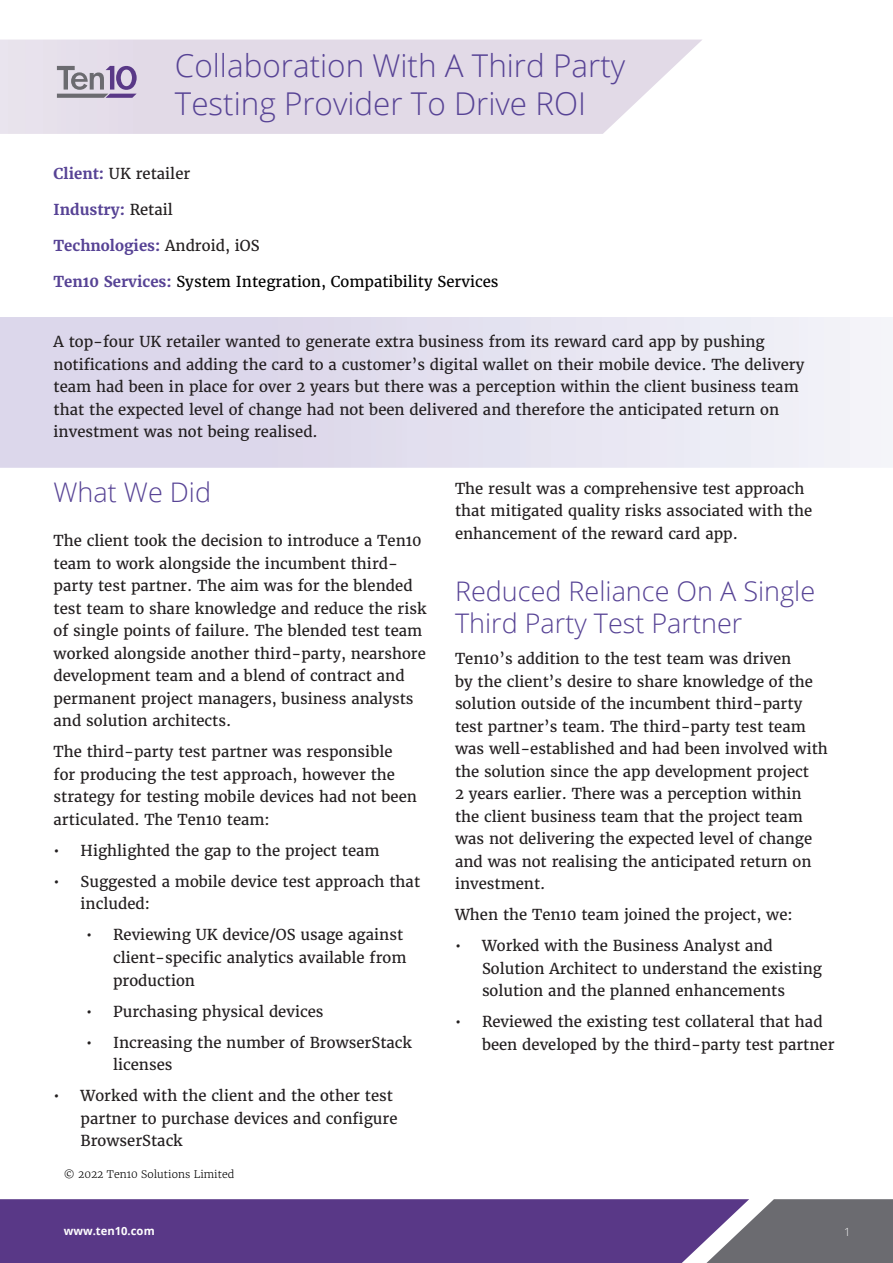
<style>
.page{position:relative;width:893px;height:1263px;background:#fff}
.page>*{position:absolute;margin:0;border:0;box-sizing:border-box;transform-origin:0 0}
.t1{font:300 31.5px "Open Sans";color:#574395}
.t2{font:300 27px/31.5px "Open Sans";color:#574395}
.t3{font:15px/22.5px "Merriweather";color:#231f20}
.t4{font:15px "Merriweather";color:#000}
.t5{font:700 15px "Merriweather";color:#574395}
.t6{font:700 11.25px "Open Sans";color:#fff}
.t7{font:300 11.25px "Open Sans";color:#fff}
.t8{font:300 10.5px "Merriweather";color:#000}
.s1{font-weight:700;color:#574395}
.s2{font-weight:400;color:#231f20}
</style>
<div class="page">
<div style="left:0;top:1199px;width:706px;height:64px;background:#593887"></div>
<svg style="left:706px;top:1199px;width:187px;height:64px;background:#7a7781"></svg>
<div style="left:0;top:317px;width:893px;height:151px;background:linear-gradient(to right,#d7d1e8,#f1f2f8)"></div>
<svg style="left:0;top:40px;width:702px;height:94px;background:#e4dde9"></svg>
<svg style="left:57px;top:66px;width:80px;height:32px;background:#aaa0b7"></svg>
<p class="t1" style="left:175px;top:44px;width:452px">Collaboration With A Third Party</p>
<p class="t1" style="left:175px;top:82px;width:413px">Testing Provider To Drive ROI</p>
<p class="t3" style="left:54px;top:162px;width:138px"><span class="s1">Client:</span> UK retailer</p>
<p class="t5" style="left:54px;top:200px;width:121px">Industry: <span class="s2">Retail</span></p>
<p class="t5" style="left:54px;top:236px;width:208px">Technologies: <span class="s2">Android, iOS</span></p>
<p class="t4" style="left:54px;top:272px;width:446px"><span class="s1">Ten10 Services:</span> System Integration, Compatibility Services</p>
<p class="t3" style="left:54px;top:330px;width:752px">A top-four UK retailer wanted to generate extra business from its reward card app by pushing notifications and adding the card to a customer’s digital wallet on their mobile device. The delivery team had been in place for over 2 years but there was a perception within the client business team that the expected level of change had not been delivered and therefore the anticipated return on investment was not being realised.</p>
<p class="t2" style="left:54px;top:476px;width:159px">What We Did</p>
<p class="t3" style="left:54px;top:530px;width:375px">The client took the decision to introduce a Ten10 team to work alongside the incumbent third&shy;party test partner. The aim was for the blended test team to share knowledge and reduce the risk of single points of failure. The blended test team worked alongside another third-party, nearshore development team and a blend of contract and permanent project managers, business analysts and solution architects.</p>
<p class="t3" style="left:54px;top:741px;width:365px">The third-party test partner was responsible for producing the test approach, however the strategy for testing mobile devices had not been articulated. The Ten10 team:</p>
<p class="t3" style="left:54px;top:839px;width:328px">• Highlighted the gap to the project team</p>
<p class="t3" style="left:81px;top:870px;width:341px;text-indent:-27px">• Suggested a mobile device test approach that included:</p>
<p class="t3" style="left:113px;top:924px;width:295px;text-indent:-27px">• Reviewing UK device/OS usage against client-specific analytics available from production</p>
<p class="t3" style="left:86px;top:1000px;width:239px">• Purchasing physical devices</p>
<p class="t3" style="left:113px;top:1031px;width:300px;text-indent:-27px">• Increasing the number of BrowserStack licenses</p>
<p class="t3" style="left:81px;top:1084px;width:318px;text-indent:-27px">• Worked with the client and the other test partner to purchase devices and configure<br>BrowserStack</p>
<p class="t8" style="left:64px;top:1168px;width:172px">© 2022 Ten10 Solutions Limited</p>
<p class="t3" style="left:455px;top:477px;width:359px">The result was a comprehensive test approach that mitigated quality risks associated with the enhancement of the reward card app.</p>
<p class="t2" style="left:455px;top:575px;width:362px">Reduced Reliance On A Single<br>Third Party Test Partner</p>
<p class="t3" style="left:455px;top:647px;width:374px">Ten10’s addition to the test team was driven<br>by the client’s desire to share knowledge of the solution outside of the incumbent third-party test partner’s team. The third-party test team was well-established and had been involved with the solution since the app development project<br>2 years earlier. There was a perception within the client business team that the project team was not delivering the expected level of change and was not realising the anticipated return on investment.</p>
<p class="t3" style="left:455px;top:903px;width:339px">When the Ten10 team joined the project, we:</p>
<p class="t3" style="left:482px;top:934px;width:342px;text-indent:-27px">• Worked with the Business Analyst and<br>Solution Architect to understand the existing solution and the planned enhancements</p>
<p class="t3" style="left:482px;top:1010px;width:354px;text-indent:-27px">• Reviewed the existing test collateral that had been developed by the third-party test partner</p>
<p class="t6" style="left:64px;top:1223px;width:92px">www.ten10.com</p>
<p class="t7" style="left:844px;top:1224px;width:8px">1</p>
</div>
